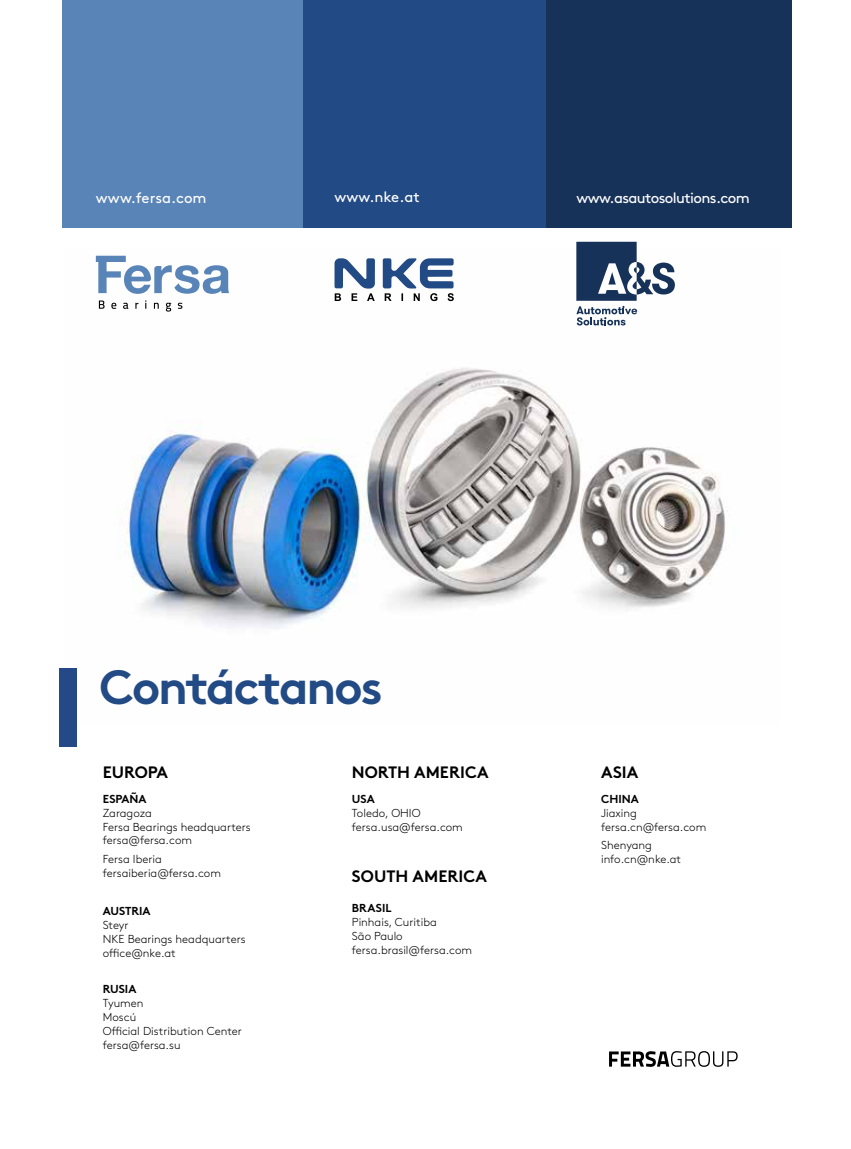
<style>
.page{position:relative;width:851px;height:1149px;background:#fff}
.page>*{position:absolute;margin:0;border:0;box-sizing:border-box;transform-origin:0 0}
.t1{font:700 48px "Brown Std";letter-spacing:-.04em;color:#224a85}
.t2{font:700 16.5px "Brown Std";color:#000}
.t3{font:14.85px "Brown Std";letter-spacing:-.04em;color:#fff}
.t4{font:14.85px "Brown Std";color:#fff}
.t5{font:300 11.55px/13.8px "Brown Std";color:#000}
.t6{font:700 11.55px "Brown Std";color:#000}
</style>
<div class="page">
<img style="left:95px;top:255px;width:630px;height:374px">
<svg style="left:96px;top:256px;width:133px;height:38px"></svg>
<svg style="left:99px;top:300px;width:83px;height:11px"></svg>
<svg style="left:334px;top:258px;width:41px;height:43px"></svg>
<svg style="left:383px;top:258px;width:71px;height:43px"></svg>
<svg style="left:576px;top:242px;width:98px;height:83px"></svg>
<div style="left:302px;top:0;width:244px;height:227px;background:#224a85"></div>
<div style="left:547px;top:0;width:245px;height:227px;background:#173259"></div>
<div style="left:62px;top:0;width:240px;height:227px;background:#5884b7"></div>
<svg style="left:609px;top:1051px;width:128px;height:15px"></svg>
<div style="left:60px;top:667px;width:17px;height:79px;background:#234a86"></div>
<p class="t4" style="left:96px;top:189px;width:112px">www.fersa.com</p>
<p class="t3" style="left:334px;top:188px;width:87px">www.nke.at</p>
<p class="t3" style="left:576px;top:189px;width:175px">www.asautosolutions.com</p>
<h1 class="t1" style="left:100px;top:657px;width:285px">Contáctanos</h1>
<h2 class="t2" style="left:103px;top:762px;width:66px">EUROPA</h2>
<p class="t6" style="left:103px;top:791px;width:45px">ESPAÑA</p>
<p class="t5" style="left:103px;top:805px;width:149px">Zaragoza<br>Fersa Bearings headquarters fersa@fersa.com</p>
<p class="t5" style="left:103px;top:852px;width:120px">Fersa Iberia fersaiberia@fersa.com</p>
<p class="t6" style="left:103px;top:903px;width:49px">AUSTRIA</p>
<p class="t5" style="left:103px;top:918px;width:144px">Steyr<br>NKE Bearings headquarters office@nke.at</p>
<p class="t6" style="left:103px;top:981px;width:35px">RUSIA</p>
<p class="t5" style="left:103px;top:996px;width:140px">Tyumen<br>Moscú<br>Official Distribution Center fersa@fersa.su</p>
<h2 class="t2" style="left:352px;top:762px;width:138px">NORTH AMERICA</h2>
<p class="t6" style="left:352px;top:791px;width:24px">USA</p>
<p class="t5" style="left:352px;top:805px;width:112px">Toledo, OHIO fersa.usa@fersa.com</p>
<h2 class="t2" style="left:352px;top:866px;width:136px">SOUTH AMERICA</h2>
<p class="t6" style="left:352px;top:900px;width:41px">BRASIL</p>
<p class="t5" style="left:352px;top:915px;width:122px">Pinhais, Curitiba<br>São Paulo fersa.brasil@fersa.com</p>
<h2 class="t2" style="left:601px;top:762px;width:39px">ASIA</h2>
<p class="t6" style="left:601px;top:791px;width:39px">CHINA</p>
<p class="t5" style="left:601px;top:805px;width:107px">Jiaxing fersa.cn@fersa.com</p>
<p class="t5" style="left:601px;top:838px;width:82px">Shenyang info.cn@nke.at</p>
</div>
